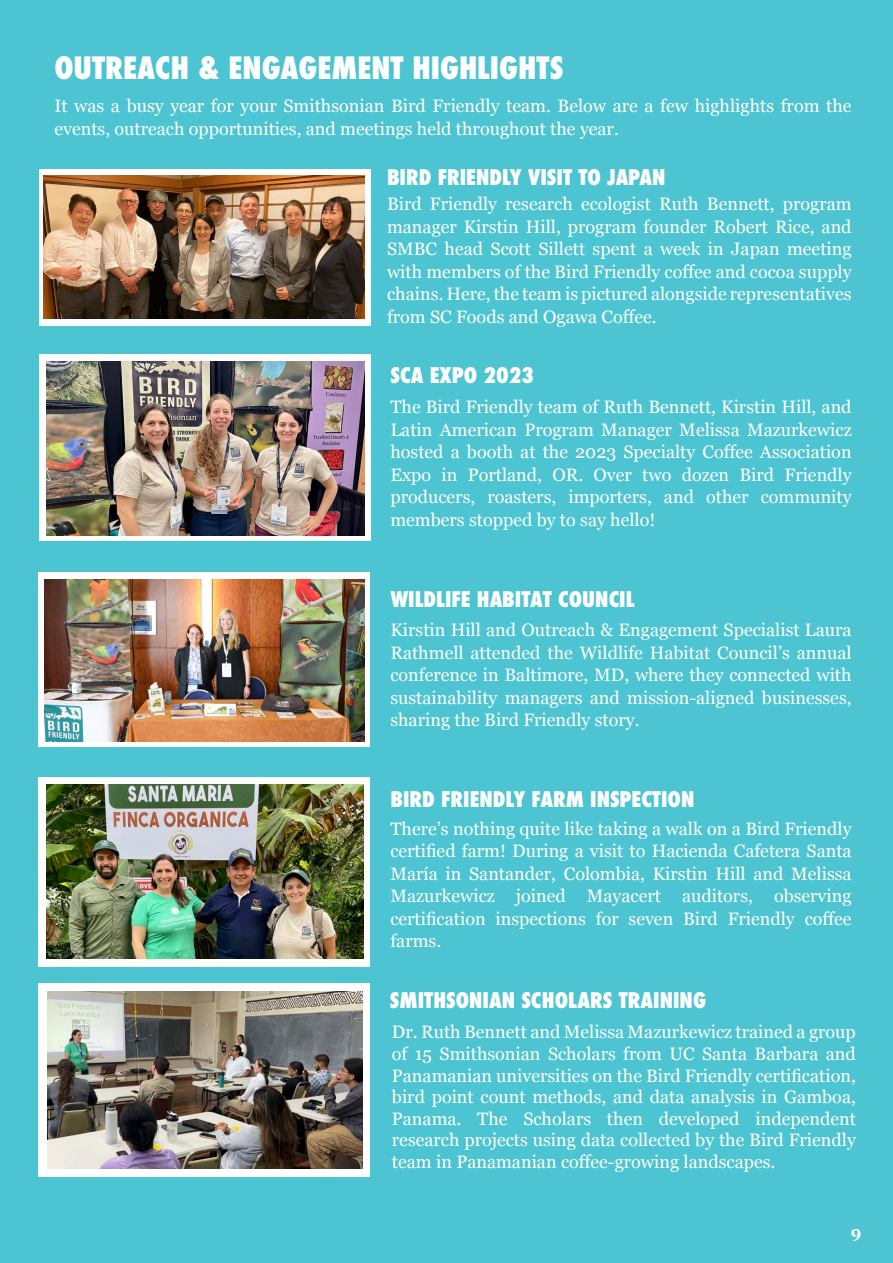
<style>
.page{position:relative;width:893px;height:1263px;background:#4dc4d1}
.page>*{position:absolute;margin:0;border:0;box-sizing:border-box;transform-origin:0 0}
.Page_Section_Title_-_Black{font:800 condensed 30px "Futura";color:#fff}
.Page_Section_Title_-_Black-2{font:800 condensed 21px "Futura";color:#fff}
.Paragraph{font:18px/22.5px "Georgia";color:#fff;text-align:justify}
.Page_Section_Title_-_Black-3{font:18px/21.6px "Georgia";color:#fff;text-align:justify}
.Page_Section_Title_-_Black-4{font:700 16.5px "Georgia";color:#fff}
</style>
<div class="page">
<div style="left:39px;top:169px;width:331px;height:157px;background:#fff"></div>
<img style="left:44px;top:175px;width:320px;height:143px">
<div style="left:38px;top:572px;width:332px;height:175px;background:#fff"></div>
<img style="left:44px;top:579px;width:321px;height:162px">
<div style="left:38px;top:777px;width:332px;height:189px;background:#fff"></div>
<img style="left:47px;top:785px;width:317px;height:174px">
<div style="left:39px;top:354px;width:331px;height:187px;background:#fff"></div>
<img style="left:46px;top:362px;width:318px;height:174px">
<div style="left:38px;top:983px;width:332px;height:194px;background:#fff"></div>
<img style="left:48px;top:991px;width:314px;height:177px">
<p class="Page_Section_Title_-_Black" style="left:54px;top:47px;width:511px">OUTREACH &amp; ENGAGEMENT HIGHLIGHTS</p>
<p class="Paragraph" style="left:54px;top:94px;width:799px">It was a busy year for your Smithsonian Bird Friendly team. Below are a few highlights from the events, outreach opportunities, and meetings held throughout the year.</p>
<p class="Page_Section_Title_-_Black-2" style="left:387px;top:163px;width:280px">BIRD FRIENDLY VISIT TO JAPAN</p>
<p class="Paragraph" style="left:387px;top:192px;width:466px">Bird Friendly research ecologist Ruth Bennett, program manager Kirstin Hill, program founder Robert Rice, and SMBC head Scott Sillett spent a week in Japan meeting with members of the Bird Friendly coffee and cocoa supply chains. Here, the team is pictured alongside representatives from SC Foods and Ogawa Coffee.</p>
<p class="Page_Section_Title_-_Black-2" style="left:390px;top:361px;width:145px">SCA EXPO 2023</p>
<p class="Paragraph" style="left:390px;top:395px;width:463px">The Bird Friendly team of Ruth Bennett, Kirstin Hill, and Latin American Program Manager Melissa Mazurkewicz hosted a booth at the 2023 Specialty Coffee Association Expo in Portland, OR. Over two dozen Bird Friendly producers, roasters, importers, and other community members stopped by to say hello!</p>
<p class="Page_Section_Title_-_Black-2" style="left:390px;top:585px;width:246px">WILDLIFE HABITAT COUNCIL</p>
<p class="Paragraph" style="left:390px;top:618px;width:463px">Kirstin Hill and Outreach &amp; Engagement Specialist Laura Rathmell attended the Wildlife Habitat Council’s annual conference in Baltimore, MD, where they connected with sustainability managers and mission-aligned businesses, sharing the Bird Friendly story.</p>
<p class="Page_Section_Title_-_Black-2" style="left:390px;top:784px;width:305px">BIRD FRIENDLY FARM INSPECTION</p>
<p class="Paragraph" style="left:390px;top:817px;width:463px">There’s nothing quite like taking a walk on a Bird Friendly certified farm! During a visit to Hacienda Cafetera Santa María in Santander, Colombia, Kirstin Hill and Melissa Mazurkewicz joined Mayacert auditors, observing certification inspections for seven Bird Friendly coffee farms.</p>
<p class="Page_Section_Title_-_Black-2" style="left:390px;top:986px;width:318px">SMITHSONIAN SCHOLARS TRAINING</p>
<p class="Page_Section_Title_-_Black-3" style="left:392px;top:1021px;width:465px">Dr. Ruth Bennett and Melissa Mazurkewicz trained a group of 15 Smithsonian Scholars from UC Santa Barbara and Panamanian universities on the Bird Friendly certification, bird point count methods, and data analysis in Gamboa, Panama. The Scholars then developed independent research projects using data collected by the Bird Friendly team in Panamanian coffee-growing landscapes.</p>
<p class="Page_Section_Title_-_Black-4" style="left:851px;top:1219px;width:12px">9</p>
</div>
